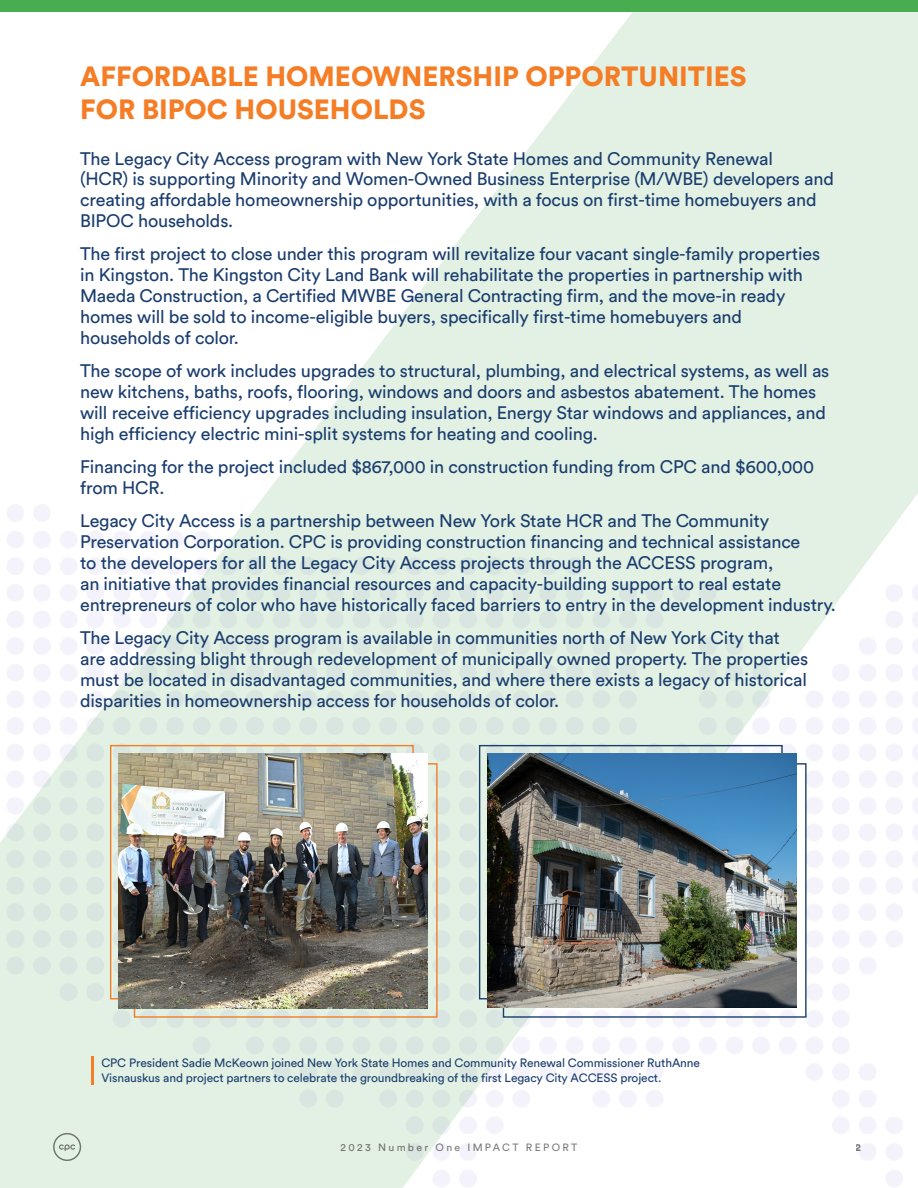
<style>
.page{position:relative;width:918px;height:1188px;background:#fff}
.page>*{position:absolute;margin:0;border:0;box-sizing:border-box;transform-origin:0 0}
.t1{font:900 27.6px/33.2px "Circular Std";color:#f47d26}
.t2{font:18px/21px "Circular Std";letter-spacing:-.01em;color:#1a3d6e}
.t3{font:12px/15px "Circular Std";letter-spacing:-.01em;color:#1a3d6e}
.t4{font:10.5px "Circular Std";letter-spacing:.22em;color:#231f20}
.t5{font:900 10.5px "Circular Std";color:#231f20}
</style>
<div class="page">
<svg style="left:258px;top:12px;width:660px;height:492px;fill:#e2f1e3"></svg>
<img style="left:0;top:504px;width:918px;height:684px">
<svg style="left:53px;top:1133px;width:28px;height:28px"></svg>
<div style="left:0;top:0;width:918px;height:12px;background:#48ac51"></div>
<img style="left:118px;top:754px;width:310px;height:254px">
<img style="left:487px;top:754px;width:310px;height:254px">
<hr style="left:91px;top:1056px;width:3px;height:28px;background:#f47d26">
<p class="t1" style="left:80px;top:59px;width:668px">AFFORDABLE HOMEOWNERSHIP OPPORTUNITIES<br>FOR BIPOC HOUSEHOLDS</p>
<p class="t2" style="left:80px;top:148px;width:755px">The Legacy City Access program with New York State Homes and Community Renewal<br>(HCR) is supporting Minority and Women-Owned Business Enterprise (M/WBE) developers and creating affordable homeownership opportunities, with a focus on first-time homebuyers and BIPOC households.</p>
<p class="t2" style="left:80px;top:243px;width:742px">The first project to close under this program will revitalize four vacant single-family properties in Kingston. The Kingston City Land Bank will rehabilitate the properties in partnership with Maeda Construction, a Certified MWBE General Contracting firm, and the move-in ready homes will be sold to income-eligible buyers, specifically first-time homebuyers and households of color.</p>
<p class="t2" style="left:80px;top:360px;width:751px">The scope of work includes upgrades to structural, plumbing, and electrical systems, as well as new kitchens, baths, roofs, flooring, windows and doors and asbestos abatement. The homes will receive efficiency upgrades including insulation, Energy Star windows and appliances, and high efficiency electric mini-split systems for heating and cooling.</p>
<p class="t2" style="left:80px;top:456px;width:735px">Financing for the project included $867,000 in construction funding from CPC and $600,000 from HCR.</p>
<p class="t2" style="left:80px;top:510px;width:757px">Legacy City Access is a partnership between New York State HCR and The Community Preservation Corporation. CPC is providing construction financing and technical assistance<br>to the developers for all the Legacy City Access projects through the ACCESS program,<br>an initiative that provides financial resources and capacity-building support to real estate entrepreneurs of color who have historically faced barriers to entry in the development industry.</p>
<p class="t2" style="left:80px;top:627px;width:730px">The Legacy City Access program is available in communities north of New York City that are addressing blight through redevelopment of municipally owned property. The properties must be located in disadvantaged communities, and where there exists a legacy of historical disparities in homeownership access for households of color.</p>
<p class="t3" style="left:101px;top:1056px;width:600px">CPC President Sadie McKeown joined New York State Homes and Community Renewal Commissioner RuthAnne<br>Visnauskus and project partners to celebrate the groundbreaking of the first Legacy City ACCESS project.</p>
<p class="t4" style="left:341px;top:1141px;width:238px">2023 Number One IMPACT REPORT</p>
<p class="t5" style="left:856px;top:1141px;width:7px">2</p>
</div>
